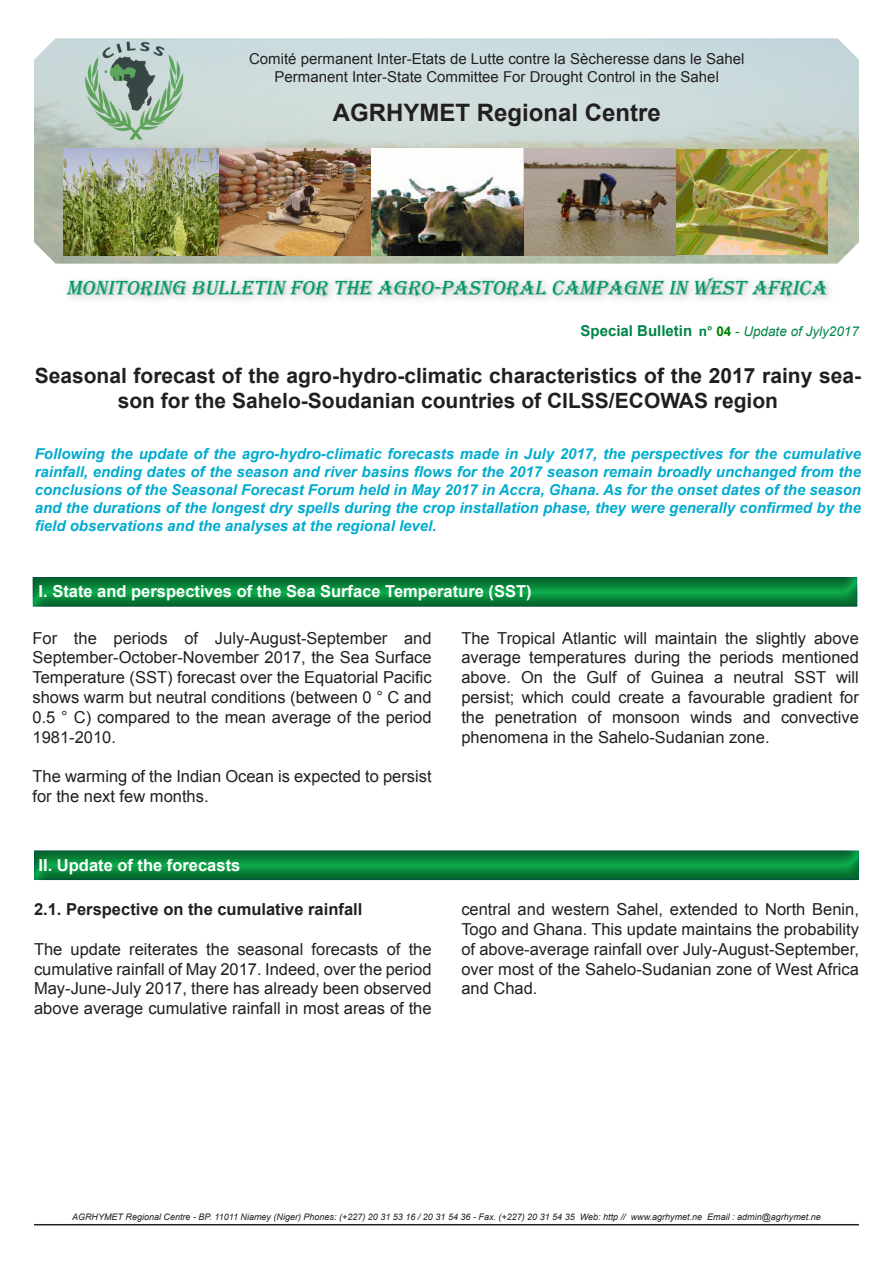
<style>
.page{position:relative;width:893px;height:1263px;background:#fff}
.page>*{position:absolute;margin:0;border:0;box-sizing:border-box;transform-origin:0 0}
.t1{font:700 24px "Arial";color:#231f20}
.t2{font:700 21px/25.2px "Arial";color:#231f20;text-align:center}
.t3{font:italic 21px "Algerian";color:#009560}
.t4{font:16.5px/19.8px "Arial";color:#231f20;text-align:justify}
.t5{font:700 16.5px "Arial";color:#fff}
.t6{font:700 16.5px "Arial";color:#231f20}
.t7{font:italic 700 15px/18px "Arial";color:#00abcf;text-align:justify}
.t8{font:15px "Arial";color:#231f20}
.t9{font:italic 13.5px "Arial";color:#008548}
.t10{font:italic 9px "Arial";color:#231f20}
.s1{font-weight:700;font-style:normal;font-size:15px}
.s2{font-weight:700;font-style:normal}
.s3{font-weight:700;font-style:normal;color:#008000}
.s4{font-style:normal;color:#008000}
</style>
<div class="page">
<img style="left:34px;top:38px;width:825px;height:226px">
<img style="left:64px;top:149px;width:764px;height:106px">
<div style="left:61px;top:272px;width:774px;height:34px;background:#a1a3a6;opacity:.75"></div>
<hr style="left:34px;top:1224px;width:825px;height:1px;background:#231f20">
<div style="left:23px;top:573px;width:837px;height:36px;background:#231f20;opacity:.5"></div>
<div style="left:24px;top:846px;width:837px;height:36px;background:#231f20;opacity:.5"></div>
<p class="t8" style="left:249px;top:49px;width:497px">Comité permanent Inter-Etats de Lutte contre la Sècheresse dans le Sahel</p>
<p class="t8" style="left:275px;top:67px;width:446px">Permanent Inter-State Committee For Drought Control in the Sahel</p>
<p class="t1" style="left:333px;top:97px;width:330px">AGRHYMET Regional Centre</p>
<p class="t3" style="left:66px;top:276px;width:766px">MONITORING BULLETIN FOR THE AGRO-PASTORAL CAMPAGNE IN WEST AFRICA</p>
<p class="t9" style="left:581px;top:323px;width:280px"><span class="s1">Special Bulletin</span> <span class="s2">n°</span> <span class="s3">04</span> <span class="s4">-</span> Update of Jyly2017</p>
<p class="t2" style="left:35px;top:364px;width:828px">Seasonal forecast of the agro-hydro-climatic characteristics of the 2017 rainy sea&shy;son for the Sahelo-Soudanian countries of CILSS/ECOWAS region</p>
<p class="t7" style="left:35px;top:445px;width:828px">Following the update of the agro-hydro-climatic forecasts made in July 2017, the perspectives for the cumulative rainfall, ending dates of the season and river basins flows for the 2017 season remain broadly unchanged from the conclusions of the Seasonal Forecast Forum held in May 2017 in Accra, Ghana. As for the onset dates of the season and the durations of the longest dry spells during the crop installation phase, they were generally confirmed by the field observations and the analyses at the regional level.</p>
<p class="t5" style="left:39px;top:581px;width:495px">I. State and perspectives of the Sea Surface Temperature (SST)</p>
<p class="t4" style="left:33px;top:628px;width:401px">For the periods of July-August-September and September-October-November 2017, the Sea Surface Temperature (SST) forecast over the Equatorial Pacific shows warm but neutral conditions (between 0 ° C and 0.5 ° C) compared to the mean average of the period 1981-2010.</p>
<p class="t4" style="left:33px;top:767px;width:401px">The warming of the Indian Ocean is expected to persist for the next few months.</p>
<p class="t5" style="left:39px;top:854px;width:203px">II. Update of the forecasts</p>
<p class="t6" style="left:34px;top:898px;width:330px">2.1. Perspective on the cumulative rainfall</p>
<p class="t4" style="left:34px;top:939px;width:399px">The update reiterates the seasonal forecasts of the cumulative rainfall of May 2017. Indeed, over the period May-June-July 2017, there has already been observed above average cumulative rainfall in most areas of the</p>
<p class="t4" style="left:461px;top:628px;width:399px">The Tropical Atlantic will maintain the slightly above average temperatures during the periods mentioned above. On the Gulf of Guinea a neutral SST will persist; which could create a favourable gradient for the penetration of monsoon winds and convective phenomena in the Sahelo-Sudanian zone.</p>
<p class="t4" style="left:461px;top:900px;width:399px">central and western Sahel, extended to North Benin, Togo and Ghana. This update maintains the probability of above-average rainfall over July-August-September, over most of the Sahelo-Sudanian zone of West Africa and Chad.</p>
<p class="t10" style="left:72px;top:1211px;width:750px">AGRHYMET Regional Centre - BP. 11011 Niamey (Niger) Phones: (+227) 20 31 53 16 / 20 31 54 36 - Fax. (+227) 20 31 54 35 Web: http // www.agrhymet.ne Email : admin@agrhymet.ne</p>
</div>
